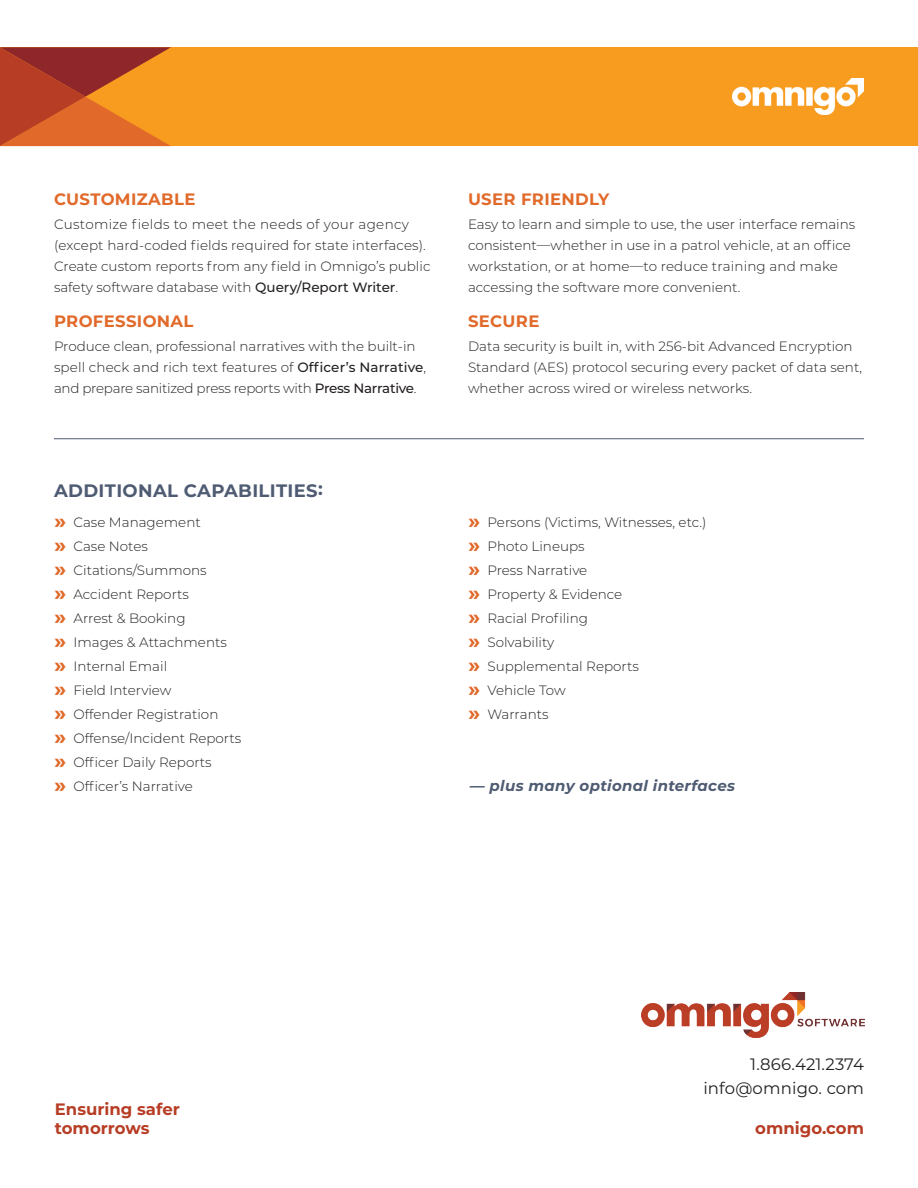
<style>
.page{position:relative;width:918px;height:1188px;background:#fff}
.page>*{position:absolute;margin:0;border:0;box-sizing:border-box;transform-origin:0 0}
.t1{font:700 18px "Montserrat";letter-spacing:.02em;color:#4e5b72}
.t2{font:700 16.5px "Montserrat";letter-spacing:.02em;color:#e16a2b}
.t3{font:700 16.5px/19.5px "Montserrat";color:#b73d25}
.t4{font:16.5px/24px "Montserrat";letter-spacing:.01em;color:#231f20;text-align:right}
.t5{font:italic 700 15px "Montserrat";letter-spacing:.02em;color:#4e5b72}
.t6{font:300 13.5px/24px "Montserrat";color:#231f20}
.s1{font-weight:500}
.s2{font-weight:700;font-size:21px;color:#e16a2b}
</style>
<div class="page">
<img style="left:642px;top:993px;width:222px;height:45px">
<div style="left:0;top:47px;width:918px;height:99px;background:#f89c20"></div>
<svg style="left:0;top:47px;width:171px;height:99px"></svg>
<img style="left:732px;top:79px;width:132px;height:36px">
<hr style="left:54px;top:438px;width:810px;height:1px;background:#4e5b72">
<p class="t2" style="left:54px;top:187px;width:143px">CUSTOMIZABLE</p>
<p class="t6" style="left:54px;top:214px;width:378px;line-height:21px">Customize fields to meet the needs of your agency (except hard-coded fields required for state interfaces).<br>Create custom reports from any field in Omnigo’s public safety software database with <span class="s1">Query/Report Writer</span>.</p>
<p class="t2" style="left:54px;top:309px;width:141px">PROFESSIONAL</p>
<p class="t6" style="left:54px;top:336px;width:374px;line-height:21px">Produce clean, professional narratives with the built-in spell check and rich text features of <span class="s1">Officer’s Narrative</span>, and prepare sanitized press reports with <span class="s1">Press Narrative</span>.</p>
<h1 class="t1" style="left:54px;top:477px;width:270px">ADDITIONAL CAPABILITIES:</h1>
<p class="t2" style="left:468px;top:187px;width:143px">USER FRIENDLY</p>
<p class="t6" style="left:468px;top:214px;width:389px;line-height:21px">Easy to learn and simple to use, the user interface remains consistent—whether in use in a patrol vehicle, at an office workstation, or at home—to reduce training and make accessing the software more convenient.</p>
<p class="t2" style="left:468px;top:309px;width:73px">SECURE</p>
<p class="t6" style="left:468px;top:336px;width:396px;line-height:21px">Data security is built in, with 256-bit Advanced Encryption<br>Standard (AES) protocol securing every packet of data sent, whether across wired or wireless networks.</p>
<p class="t6" style="left:54px;top:509px;width:189px"><span class="s2">»</span> Case Management<br><span class="s2">»</span> Case Notes<br><span class="s2">»</span> Citations/Summons<br><span class="s2">»</span> Accident Reports<br><span class="s2">»</span> Arrest &amp; Booking<br><span class="s2">»</span> Images &amp; Attachments <span class="s2">»</span> Internal Email<br><span class="s2">»</span> Field Interview<br><span class="s2">»</span> Offender Registration<br><span class="s2">»</span> Offense/Incident Reports <span class="s2">»</span> Officer Daily Reports<br><span class="s2">»</span> Officer’s Narrative</p>
<p class="t6" style="left:468px;top:509px;width:240px"><span class="s2">»</span> Persons (Victims, Witnesses, etc.) <span class="s2">»</span> Photo Lineups<br><span class="s2">»</span> Press Narrative<br><span class="s2">»</span> Property &amp; Evidence<br><span class="s2">»</span> Racial Profiling<br><span class="s2">»</span> Solvability<br><span class="s2">»</span> Supplemental Reports<br><span class="s2">»</span> Vehicle Tow<br><span class="s2">»</span> Warrants</p>
<p class="t5" style="left:470px;top:775px;width:267px">— plus many optional interfaces</p>
<p class="t3" style="left:55px;top:1098px;width:127px">Ensuring safer tomorrows</p>
<p class="t4" style="left:703px;top:1052px;width:162px">1.866.421.2374 info@omnigo. com</p>
<p class="t3" style="left:755px;top:1118px;width:110px">omnigo.com</p>
</div>
